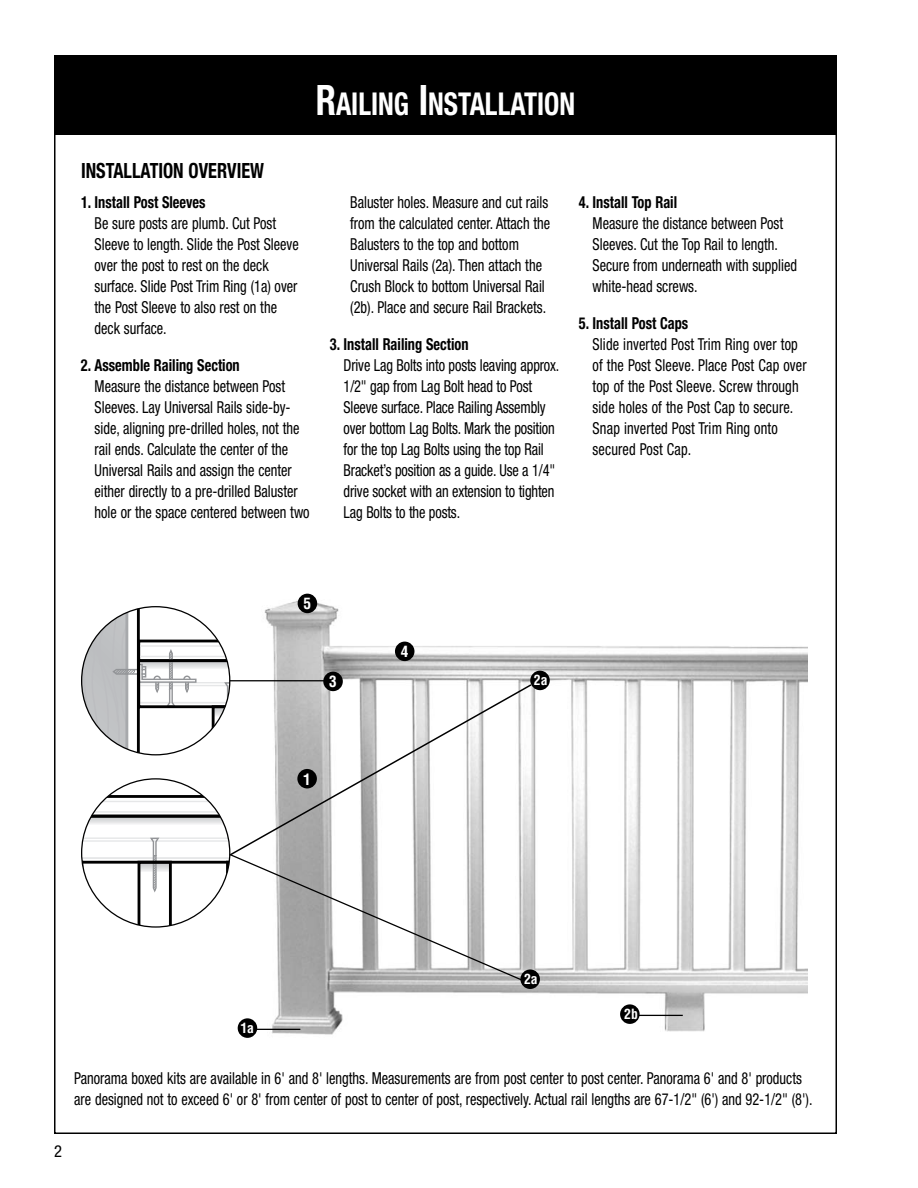
<style>
.page{position:relative;width:918px;height:1188px;background:#fff}
.page>*{position:absolute;margin:0;border:0;box-sizing:border-box;transform-origin:0 0}
.t1{font:700 condensed 31.5px "Helvetica Neue";color:#fff;scale:.87 1}
.t2{font:700 condensed 21px "Helvetica Neue";color:#000;scale:.87 1}
.t3{font:condensed 16.5px/21px "Helvetica Neue";color:#000;scale:.87 1}
.t4{font:700 condensed 16.5px "Helvetica Neue";color:#000;scale:.87 1}
.t5{font:condensed 16.5px "Helvetica Neue";color:#000}
.t6{font:700 condensed 15.3px "Helvetica";color:#fff}
.t7{font:700 condensed 13.8px "Helvetica";color:#fff}
.s1{font-size:42px}
</style>
<div class="page">
<div style="left:54px;top:55px;width:783px;height:80px;background:#000"></div>
<img style="left:246px;top:593px;width:562px;height:445px">
<div style="left:298px;top:594px;width:19px;height:19px;background:#000;border-radius:50%"></div>
<div style="left:395px;top:642px;width:19px;height:19px;background:#000;border-radius:50%"></div>
<div style="left:520px;top:969px;width:20px;height:20px;background:#000;border-radius:50%"></div>
<div style="left:530px;top:671px;width:20px;height:19px;background:#000;border-radius:50%"></div>
<hr style="left:157px;top:680px;width:176px;height:1px;background:#000">
<hr style="left:255px;top:1029px;width:45px;height:1px;background:#000">
<svg style="left:82px;top:607px;width:148px;height:148px"></svg>
<svg style="left:82px;top:779px;width:448px;height:205px"></svg>
<div style="left:323px;top:672px;width:20px;height:19px;background:#000;border-radius:50%"></div>
<div style="left:238px;top:1018px;width:19px;height:20px;background:#000;border-radius:50%"></div>
<hr style="left:637px;top:1015px;width:46px;height:1px;background:#000">
<div style="left:620px;top:1004px;width:20px;height:20px;background:#000;border-radius:50%"></div>
<svg style="left:228px;top:683px;width:305px;height:174px"></svg>
<h1 class="t1" style="left:316px;top:84px;width:300px"><span class="s1">R</span>AILING <span class="s1">I</span>NSTALLATION</h1>
<p class="t2" style="left:81px;top:158px;width:212px">INSTALLATI ON OVERVIEW</p>
<p class="t4" style="left:81px;top:192px;width:145px">1. I nstall Post Sleeves</p>
<p class="t3" style="left:95px;top:213px;width:236px">Be sure posts are plumb. Cut Post<br>Sleeve to length. Slide the Post Sleeve over the post to rest on the deck surface. Slide Post Trim Ring (1a) over the Post Sleeve to also rest on the deck surface.</p>
<p class="t4" style="left:81px;top:355px;width:184px">2. Assemble Railing Section</p>
<p class="t3" style="left:95px;top:376px;width:249px">Measure the distance between Post Sleeves. Lay Universal Rails side-by&shy;side, aligning pre-drilled holes, not the rail ends. Calculate the center of the Universal Rails and assign the center either directly to a pre-drilled Baluster hole or the space centered between two</p>
<p class="t3" style="left:350px;top:192px;width:231px">Baluster holes. Measure and cut rails from the calculated center. Attach the Balusters to the top and bottom Universal Rails (2a). Then attach the Crush Block to bottom Universal Rail (2b). Place and secure Rail Brackets.</p>
<p class="t4" style="left:330px;top:334px;width:161px">3. Install Railing Section</p>
<p class="t3" style="left:344px;top:355px;width:249px">Drive Lag Bolts into posts leaving approx.<br>1/2" gap from Lag Bolt head to Post Sleeve surface. Place Railing Assembly over bottom Lag Bolts. Mark the position for the top Lag Bolts using the top Rail Bracket’s position as a guide. Use a 1/4" drive socket with an extension to tighten Lag Bolts to the posts.</p>
<p class="t4" style="left:579px;top:192px;width:114px">4. I nstall Top Rail</p>
<p class="t3" style="left:593px;top:213px;width:237px">Measure the distance between Post<br>Sleeves. Cut the Top Rail to length.<br>Secure from underneath with supplied white-head screws.</p>
<p class="t4" style="left:579px;top:314px;width:127px">5. I nstall Post Caps</p>
<p class="t3" style="left:593px;top:334px;width:248px">Slide inverted Post Trim Ring over top of the Post Sleeve. Place Post Cap over top of the Post Sleeve. Screw through side holes of the Post Cap to secure.<br>Snap inverted Post Trim Ring onto secured Post Cap.</p>
<p class="t6" style="left:304px;top:594px;width:9px">5</p>
<p class="t6" style="left:329px;top:672px;width:9px">3</p>
<p class="t6" style="left:303px;top:769px;width:9px">1</p>
<p class="t6" style="left:401px;top:642px;width:9px">4</p>
<p class="t7" style="left:534px;top:671px;width:15px">2a</p>
<p class="t7" style="left:240px;top:1020px;width:15px">1a</p>
<p class="t7" style="left:524px;top:970px;width:15px">2a</p>
<p class="t7" style="left:624px;top:1006px;width:15px">2b</p>
<p class="t3" style="left:74px;top:1067px;width:850px">Panorama boxed kits are available in 6' and 8' lengths. Measurements are from post center to post center. Panorama 6' and 8' products are designed not to exceed 6' or 8' from center of post to center of post, respectively. Actual rail lengths are 67-1/2" (6') and 92-1/2" (8').</p>
<p class="t5" style="left:54px;top:1142px;width:9px">2</p>
</div>
